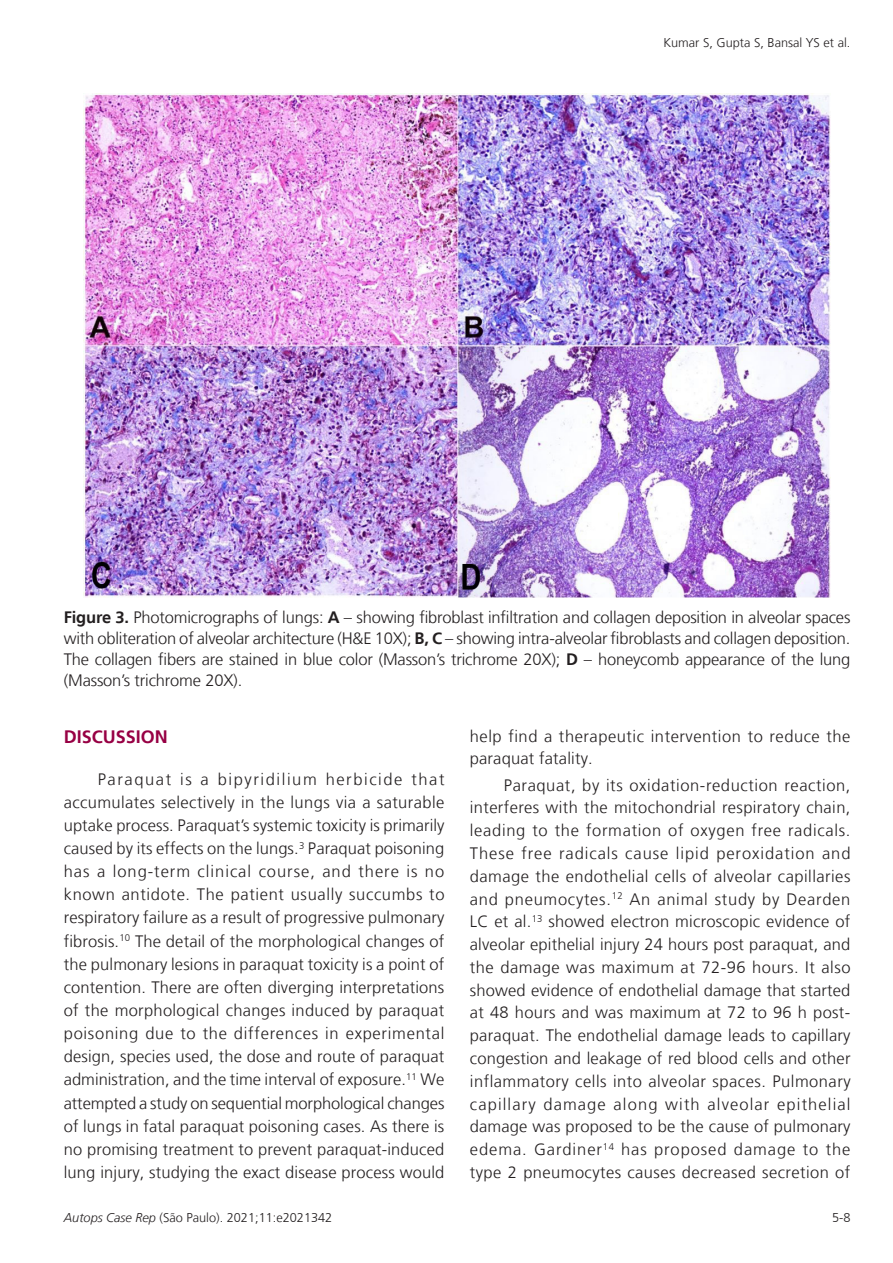
<style>
.page{position:relative;width:893px;height:1263px;background:#fff}
.page>*{position:absolute;margin:0;border:0;box-sizing:border-box;transform-origin:0 0}
.Heading1{font:700 18px "Frutiger LT";color:#970044}
.Paragraph{font:300 16.5px/22.8px "Frutiger LT";letter-spacing:.025em;color:#231f20;text-align:justify}
.FigureCaption{font:300 16.5px/21px "Frutiger LT";letter-spacing:-.01em;color:#231f20;text-align:justify}
.t1{font:300 12.75px "Frutiger LT";color:#231f20}
.s1{font-weight:700}
.s2{font-style:italic}
</style>
<div class="page">
<img style="left:83px;top:94px;width:748px;height:503px">
<p class="t1" style="left:663px;top:35px;width:189px">Kumar S, Gupta S, Bansal YS et al.</p>
<p class="FigureCaption" style="left:64px;top:607px;width:788px"><span class="s1">Figure 3.</span> Photomicrographs of lungs: <span class="s1">A</span> – showing fibroblast infiltration and collagen deposition in alveolar spaces with obliteration of alveolar architecture (H&amp;E 10X); <span class="s1">B, C</span> – showing intra-alveolar fibroblasts and collagen deposition.<br>The collagen fibers are stained in blue color (Masson’s trichrome 20X); <span class="s1">D</span> – honeycomb appearance of the lung (Masson’s trichrome 20X).</p>
<p class="Heading1" style="left:64px;top:726px;width:106px">DISCUSSION</p>
<p class="Paragraph" style="left:64px;top:768px;width:382px;text-indent:34px">Paraquat is a bipyridilium herbicide that accumulates selectively in the lungs via a saturable uptake process. Paraquat’s systemic toxicity is primarily caused by its effects on the lungs.<sup>3</sup> Paraquat poisoning has a long-term clinical course, and there is no known antidote. The patient usually succumbs to respiratory failure as a result of progressive pulmonary fibrosis.<sup>10</sup> The detail of the morphological changes of the pulmonary lesions in paraquat toxicity is a point of contention. There are often diverging interpretations of the morphological changes induced by paraquat poisoning due to the differences in experimental design, species used, the dose and route of paraquat administration, and the time interval of exposure.<sup>11</sup> We attempted a study on sequential morphological changes of lungs in fatal paraquat poisoning cases. As there is no promising treatment to prevent paraquat-induced lung injury, studying the exact disease process would</p>
<p class="Paragraph" style="left:470px;top:725px;width:382px">help find a therapeutic intervention to reduce the paraquat fatality.</p>
<p class="Paragraph" style="left:470px;top:774px;width:382px;text-indent:34px">Paraquat, by its oxidation-reduction reaction, interferes with the mitochondrial respiratory chain, leading to the formation of oxygen free radicals.<br>These free radicals cause lipid peroxidation and damage the endothelial cells of alveolar capillaries and pneumocytes.<sup>12</sup> An animal study by Dearden LC et al.<sup>13</sup> showed electron microscopic evidence of alveolar epithelial injury 24 hours post paraquat, and the damage was maximum at 72-96 hours. It also showed evidence of endothelial damage that started at 48 hours and was maximum at 72 to 96 h post&shy;paraquat. The endothelial damage leads to capillary congestion and leakage of red blood cells and other inflammatory cells into alveolar spaces. Pulmonary capillary damage along with alveolar epithelial damage was proposed to be the cause of pulmonary edema. Gardiner<sup>14</sup> has proposed damage to the type 2 pneumocytes causes decreased secretion of</p>
<p class="t1" style="left:64px;top:1210px;width:270px"><span class="s2">Autops Case Rep</span> (São Paulo). 2021;11:e2021342</p>
<p class="t1" style="left:832px;top:1210px;width:20px">5-8</p>
</div>
